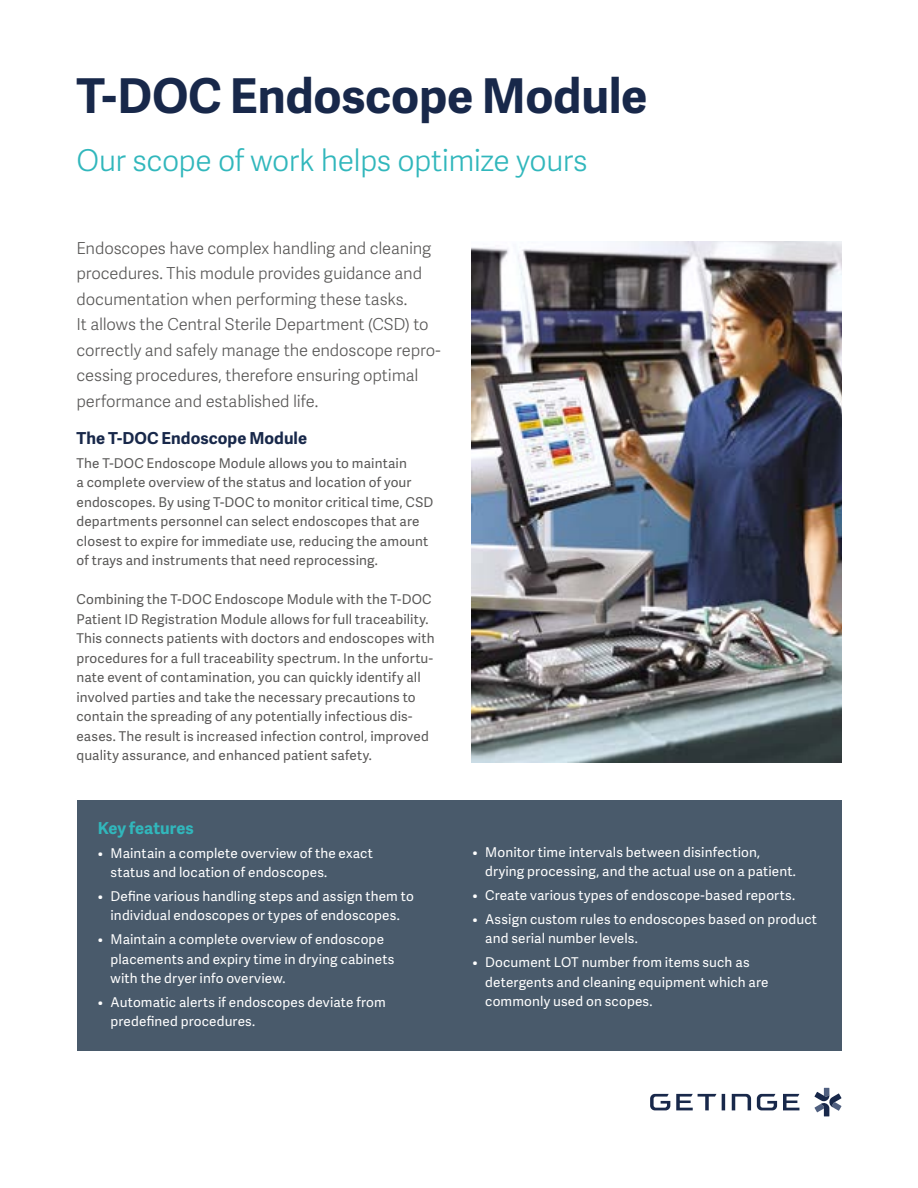
<style>
.page{position:relative;width:918px;height:1188px;background:#fff}
.page>*{position:absolute;margin:0;border:0;box-sizing:border-box;transform-origin:0 0}
.t1{font:700 48px "Adelle Sans";letter-spacing:-.005em;color:#18284a}
.t2{font:300 30px "Adelle Sans";letter-spacing:-.02em;color:#31b7bc}
.t3{font:300 16.5px/25.5px "Adelle Sans";letter-spacing:-.01em;color:#595857}
.t4{font:700 16.5px "Adelle Sans";letter-spacing:.005em;color:#18284a}
.t5{font:700 16.5px "Adelle Sans";color:#31b7bc}
.t6{font:13.5px/19.5px "Adelle Sans";letter-spacing:.01em;color:#595857}
.t7{font:13.5px/19.5px "Adelle Sans";letter-spacing:.01em;color:#fff}
</style>
<div class="page">
<div style="left:77px;top:800px;width:764px;height:251px;background:#495a6b"></div>
<img style="left:472px;top:241px;width:369px;height:522px">
<svg style="left:814px;top:1088px;width:27px;height:28px"></svg>
<svg style="left:783px;top:1094px;width:16px;height:16px"></svg>
<svg style="left:676px;top:1094px;width:40px;height:16px"></svg>
<svg style="left:722px;top:1094px;width:3px;height:16px"></svg>
<svg style="left:650px;top:1094px;width:20px;height:16px"></svg>
<svg style="left:757px;top:1094px;width:20px;height:16px"></svg>
<svg style="left:732px;top:1094px;width:19px;height:16px"></svg>
<h1 class="t1" style="left:77px;top:61px;width:572px">T-DOC Endoscope Module</h1>
<h2 class="t2" style="left:77px;top:139px;width:513px">Our scope of work helps optimize yours</h2>
<p class="t3" style="left:77px;top:235px;width:366px">Endoscopes have complex handling and cleaning procedures. This module provides guidance and documentation when performing these tasks.<br>It allows the Central Sterile Department (CSD) to correctly and safely manage the endoscope repro&shy;cessing procedures, therefore ensuring optimal performance and established life.</p>
<p class="t4" style="left:77px;top:426px;width:232px">The T-DOC Endoscope Module</p>
<p class="t6" style="left:77px;top:453px;width:358px">The T-DOC Endoscope Module allows you to maintain<br>a complete overview of the status and location of your endoscopes. By using T-DOC to monitor critical time, CSD departments personnel can select endoscopes that are closest to expire for immediate use, reducing the amount of trays and instruments that need reprocessing.</p>
<p class="t6" style="left:77px;top:589px;width:360px">Combining the T-DOC Endoscope Module with the T-DOC Patient ID Registration Module allows for full traceability.<br>This connects patients with doctors and endoscopes with procedures for a full traceability spectrum. In the unfortu&shy;nate event of contamination, you can quickly identify all involved parties and take the necessary precautions to contain the spreading of any potentially infectious dis&shy;eases. The result is increased infection control, improved quality assurance, and enhanced patient safety.</p>
<p class="t5" style="left:98px;top:816px;width:97px">Key features</p>
<p class="t7" style="left:111px;top:843px;width:264px;text-indent:-13px">• Maintain a complete overview of the exact status and location of endoscopes.</p>
<p class="t7" style="left:98px;top:886px;width:318px;text-align:center">• Define various handling steps and assign them to individual endoscopes or types of endoscopes.</p>
<p class="t7" style="left:111px;top:929px;width:285px;text-indent:-13px">• Maintain a complete overview of endoscope placements and expiry time in drying cabinets with the dryer info overview.</p>
<p class="t7" style="left:111px;top:992px;width:277px;text-indent:-13px">• Automatic alerts if endoscopes deviate from predefined procedures.</p>
<p class="t7" style="left:485px;top:842px;width:312px;text-indent:-13px">• Monitor time intervals between disinfection, drying processing, and the actual use on a patient.</p>
<p class="t7" style="left:473px;top:885px;width:324px">• Create various types of endoscope-based reports.</p>
<p class="t7" style="left:485px;top:909px;width:333px;text-indent:-13px">• Assign custom rules to endoscopes based on product and serial number levels.</p>
<p class="t7" style="left:485px;top:952px;width:285px;text-indent:-13px">• Document LOT number from items such as detergents and cleaning equipment which are commonly used on scopes.</p>
</div>
